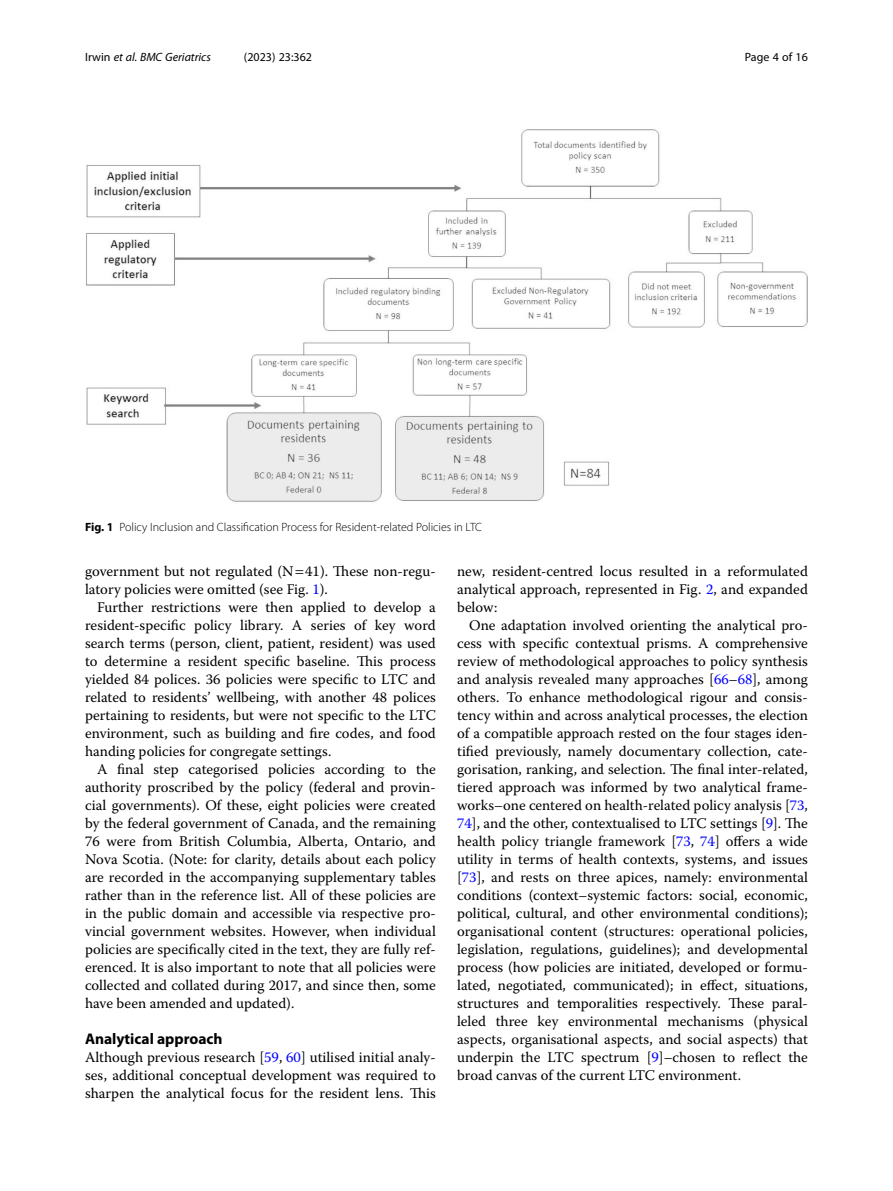
<style>
.page{position:relative;width:893px;height:1191px;background:#fff}
.page>*{position:absolute;margin:0;border:0;box-sizing:border-box;transform-origin:0 0}
.Head_1{font:700 15.45px "Myriad Pro";color:#000}
.Body_Text_Indent{font:14.7px/18px "Warnock Pro";color:#000;text-align:justify}
.Body_Text{font:14.7px/18px "Warnock Pro";color:#000;text-align:justify}
.Figure_Caption{font:300 12px "Myriad Pro";color:#000}
.t1{font:italic 12px "Myriad Pro";color:#000}
.t2{font:12px "Myriad Pro";color:#000}
.s1{font-style:normal}
.s2{font-weight:700}
.s3{color:#00f}
</style>
<div class="page">
<img style="left:86px;top:129px;width:722px;height:373px">
<p class="t1" style="left:85px;top:50px;width:127px"><span class="s1">Irwin</span> et al. BMC Geriatrics</p>
<p class="t2" style="left:244px;top:50px;width:70px">(2023) 23:362</p>
<p class="t2" style="left:745px;top:50px;width:65px">Page 4 of 16</p>
<p class="Figure_Caption" style="left:85px;top:520px;width:399px"><span class="s2">Fig. 1</span> Policy Inclusion and Classification Process for Resident-related Policies in LTC</p>
<p class="Body_Text_Indent" style="left:85px;top:562px;width:352px">government but not regulated (N 41). These non-regu&shy;latory policies were omitted (see Fig. <span class="s3">1</span>).</p>
<p class="Body_Text_Indent" style="left:85px;top:598px;width:352px;text-indent:12px">Further restrictions were then applied to develop a resident-specific policy library. A series of key word search terms (person, client, patient, resident) was used to determine a resident specific baseline. This process yielded 84 polices. 36 policies were specific to LTC and related to residents’ wellbeing, with another 48 polices pertaining to residents, but were not specific to the LTC environment, such as building and fire codes, and food handing policies for congregate settings.</p>
<p class="Body_Text_Indent" style="left:85px;top:760px;width:352px;text-indent:12px">A final step categorised policies according to the authority proscribed by the policy (federal and provin&shy;cial governments). Of these, eight policies were created by the federal government of Canada, and the remaining 76 were from British Columbia, Alberta, Ontario, and Nova Scotia. (Note: for clarity, details about each policy are recorded in the accompanying supplementary tables rather than in the reference list. All of these policies are in the public domain and accessible via respective pro&shy;vincial government websites. However, when individual policies are specifically cited in the text, they are fully ref&shy;erenced. It is also important to note that all policies were collected and collated during 2017, and since then, some have been amended and updated).</p>
<p class="Head_1" style="left:85px;top:1029px;width:139px">Analytical approach</p>
<p class="Body_Text" style="left:85px;top:1048px;width:352px">Although previous research [<span class="s3">59</span>, <span class="s3">60</span>] utilised initial analy&shy;ses, additional conceptual development was required to sharpen the analytical focus for the resident lens. This</p>
<p class="Body_Text" style="left:457px;top:562px;width:352px">new, resident-centred locus resulted in a reformulated analytical approach, represented in Fig. <span class="s3">2</span>, and expanded below:</p>
<p class="Body_Text_Indent" style="left:457px;top:616px;width:352px;text-indent:12px">One adaptation involved orienting the analytical pro&shy;cess with specific contextual prisms. A comprehensive review of methodological approaches to policy synthesis and analysis revealed many approaches [<span class="s3">66</span>–<span class="s3">68</span>], among others. To enhance methodological rigour and consis&shy;tency within and across analytical processes, the election of a compatible approach rested on the four stages iden&shy;tified previously, namely documentary collection, cate&shy;gorisation, ranking, and selection. The final inter-related, tiered approach was informed by two analytical frame&shy;works–one centered on health-related policy analysis [<span class="s3">73</span>, <span class="s3">74</span>], and the other, contextualised to LTC settings [<span class="s3">9</span>]. The health policy triangle framework [<span class="s3">73</span>, <span class="s3">74</span>] offers a wide utility in terms of health contexts, systems, and issues [<span class="s3">73</span>], and rests on three apices, namely: environmental conditions (context–systemic factors: social, economic, political, cultural, and other environmental conditions); organisational content (structures: operational policies, legislation, regulations, guidelines); and developmental process (how policies are initiated, developed or formu&shy;lated, negotiated, communicated); in effect, situations, structures and temporalities respectively. These paral&shy;leled three key environmental mechanisms (physical aspects, organisational aspects, and social aspects) that underpin the LTC spectrum [<span class="s3">9</span>]–chosen to reflect the broad canvas of the current LTC environment.</p>
</div>
